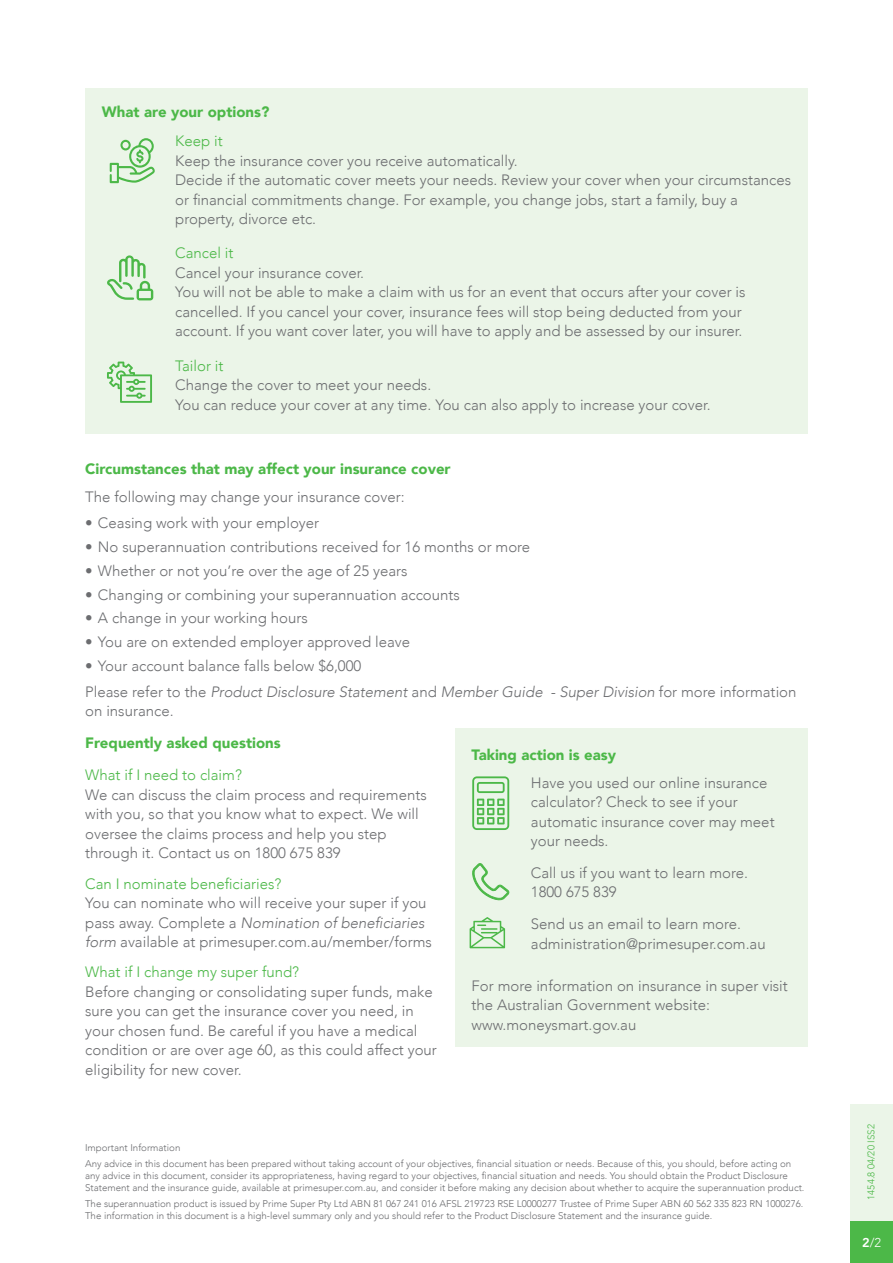
<style>
.page{position:relative;width:893px;height:1263px;background:#fff}
.page>*{position:absolute;margin:0;border:0;box-sizing:border-box;transform-origin:0 0}
.C_head{font:300 15px/19.5px "Avenir";color:#6c6d70}
.A_body{font:300 15px/19.5px "Avenir";color:#6c6d70}
.B_head{font:300 15px/19.5px "Avenir";color:#6c6d70}
.A_body-2{font:italic 300 15px/19.5px "Avenir";color:#6c6d70}
.B_head-2{font:900 15px "Avenir";color:#4cb848}
.C_head-2{font:900 15px "Avenir";color:#4cb848}
.t1{font:300 12.75px "Avenir";color:#fff}
.A_footnote{font:300 9.75px/12px "Avenir";color:#6c6d70}
.t2{font:300 9.75px "Avenir";color:#4cb848}
.s1{color:#4cb848}
.s2{font-style:normal}
.s3{font-style:italic}
.s4{font-weight:800}
</style>
<div class="page">
<div style="left:850px;top:1220px;width:43px;height:43px;background:#4cb848"></div>
<div style="left:850px;top:1103px;width:43px;height:117px;background:#ebf5e8"></div>
<div style="left:455px;top:728px;width:352px;height:318px;background:#ebf5e8"></div>
<svg style="left:472px;top:776px;width:37px;height:54px"></svg>
<svg style="left:472px;top:863px;width:37px;height:38px"></svg>
<svg style="left:470px;top:917px;width:35px;height:31px"></svg>
<div style="left:85px;top:88px;width:723px;height:346px;background:#ebf5e8"></div>
<svg style="left:110px;top:138px;width:45px;height:45px"></svg>
<svg style="left:107px;top:255px;width:46px;height:45px"></svg>
<svg style="left:107px;top:362px;width:45px;height:41px"></svg>
<p class="B_head-2" style="left:102px;top:99px;width:169px">What are your options?</p>
<p class="C_head" style="left:175px;top:131px;width:617px"><span class="s1">Keep it<br></span>Keep the insurance cover you receive automatically.<br>Decide if the automatic cover meets your needs. Review your cover when your circumstances or financial commitments change. For example, you change jobs, start a family, buy a property, divorce etc.</p>
<p class="C_head" style="left:175px;top:243px;width:572px"><span class="s1">Cancel it<br></span>Cancel your insurance cover.<br>You will not be able to make a claim with us for an event that occurs after your cover is cancelled. If you cancel your cover, insurance fees will stop being deducted from your account. If you want cover later, you will have to apply and be assessed by our insurer.</p>
<p class="A_body" style="left:175px;top:356px;width:537px"><span class="s1">Tailor it<br></span>Change the cover to meet your needs.<br>You can reduce your cover at any time. You can also apply to increase your cover.</p>
<p class="B_head-2" style="left:85px;top:456px;width:367px">Circumstances that may affect your insurance cover</p>
<p class="A_body" style="left:85px;top:487px;width:321px">The following may change your insurance cover:</p>
<p class="C_head" style="left:85px;top:513px;width:235px">• Ceasing work with your employer</p>
<p class="C_head" style="left:85px;top:537px;width:447px">• No superannuation contributions received for 16 months or more</p>
<p class="C_head" style="left:85px;top:561px;width:324px">• Whether or not you’re over the age of 25 years</p>
<p class="C_head" style="left:85px;top:585px;width:376px">• Changing or combining your superannuation accounts</p>
<p class="C_head" style="left:85px;top:608px;width:224px">• A change in your working hours</p>
<p class="C_head" style="left:85px;top:632px;width:326px">• You are on extended employer approved leave</p>
<p class="C_head" style="left:85px;top:656px;width:278px">• Your account balance falls below $6,000</p>
<p class="A_body-2" style="left:85px;top:682px;width:713px"><span class="s2">Please refer to the</span> Product Disclosure Statement <span class="s2">and</span> Member Guide - Super Division <span class="s2">for more information on insurance.</span></p>
<p class="C_head-2" style="left:85px;top:730px;width:197px">Frequently asked questions</p>
<p class="C_head" style="left:85px;top:765px;width:343px"><span class="s1">What if I need to claim?<br></span>We can discuss the claim process and requirements with you, so that you know what to expect. We will oversee the claims process and help you step through it. Contact us on 1800 675 839</p>
<p class="A_body" style="left:85px;top:874px;width:348px"><span class="s1">Can I nominate beneficiaries?<br></span>You can nominate who will receive your super if you pass away. Complete a <span class="s3">Nomination of beneficiaries form</span> available at primesuper.com.au/member/forms</p>
<p class="A_body" style="left:85px;top:962px;width:353px"><span class="s1">What if I change my super fund?<br></span>Before changing or consolidating super funds, make sure you can get the insurance cover you need, in your chosen fund. Be careful if you have a medical condition or are over age 60, as this could affect your eligibility for new cover.</p>
<p class="B_head-2" style="left:472px;top:742px;width:146px">Taking action is easy</p>
<p class="B_head" style="left:531px;top:773px;width:245px">Have you used our online insurance calculator? Check to see if your automatic insurance cover may meet your needs.</p>
<p class="B_head" style="left:531px;top:863px;width:219px">Call us if you want to learn more.<br>1800 675 839</p>
<p class="A_body" style="left:531px;top:914px;width:236px">Send us an email to learn more. administration@primesuper.com.au</p>
<p class="A_body" style="left:472px;top:976px;width:318px">For more information on insurance in super visit the Australian Government website: www.moneysmart.gov.au</p>
<p class="A_footnote" style="left:85px;top:1141px;width:97px">Important Information</p>
<p class="A_footnote" style="left:85px;top:1157px;width:721px">Any advice in this document has been prepared without taking account of your objectives, fi nancial situation or needs. Because of this, you should, before acting on any advice in this document, consider its appropriateness, having regard to your objectives, financial situation and needs. You should obtain the Product Disclosure<br>Statement and the insurance guide, available at primesuper.com.au, and consider it before making any decision about whether to acquire the superannuation product.</p>
<p class="A_footnote" style="left:85px;top:1198px;width:720px">The superannuation product is issued by Prime Super Pty Ltd ABN 81 067 241 016 AFSL 219723 RSE L0000277 Trustee of Prime Super ABN 60 562 335 823 RN 1000276.<br>The information in this document is a high-level summary only and you should refer to the Product Disclosure Statement and the insurance guide.</p>
<p class="t2" style="left:865px;top:1200px;width:77px;rotate:-90deg">1454.8 04/20 ISS2</p>
<p class="t1" style="left:862px;top:1235px;width:20px"><span class="s4">2</span>/2</p>
</div>
